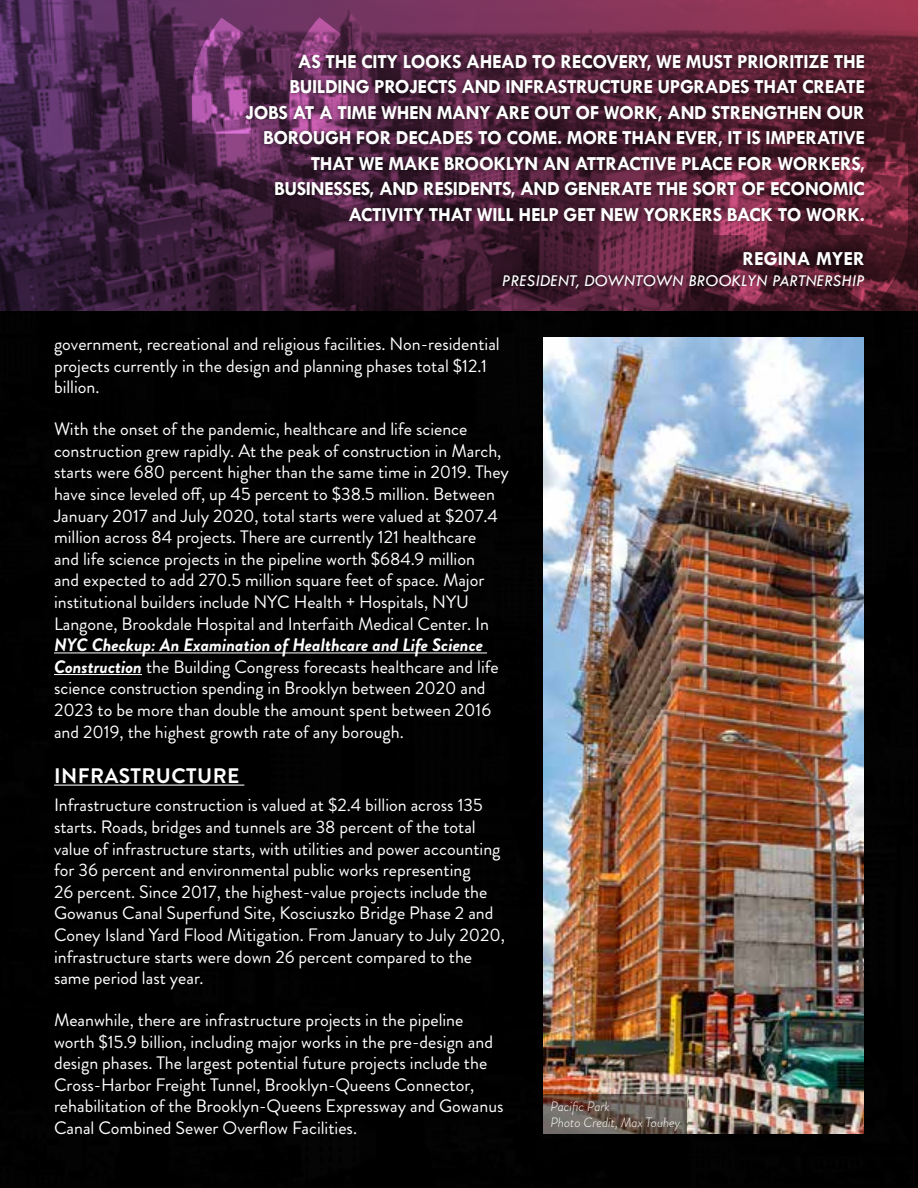
<style>
.page{position:relative;width:918px;height:1188px;background:#fff}
.page>*{position:absolute;margin:0;border:0;box-sizing:border-box;transform-origin:0 0}
.t1{font:700 21px "Brandon Grotesque";letter-spacing:.02em;color:#fff}
.t2{font:700 20.1px/25.5px "Tw Cen";letter-spacing:-.02em;color:#fff;text-align:right}
.t3{font:700 20.1px "Tw Cen";color:#fff}
.t4{font:18px/21.6px "Brandon Grotesque";color:#fff}
.t5{font:italic 17.1px "Tw Cen";color:#fff}
.t6{font:italic 300 13.5px/16.2px "Brandon Grotesque";color:#fff}
.s1{font-weight:700;font-style:italic}
</style>
<div class="page">
<div style="left:0;top:311px;width:918px;height:877px;background:#010101"></div>
<hr style="left:0;top:671px;width:1px;height:352px;background:#000">
<img style="left:0;top:1023px;width:1px;height:165px">
<img style="left:0;top:0;width:918px;height:311px">
<svg style="left:192px;top:17px;width:155px;height:117px;background:#793b72"></svg>
<svg style="left:713px;top:162px;width:195px;height:147px;background:#5c1f31"></svg>
<hr style="left:54px;top:652px;width:433px;height:1px;background:#fff">
<hr style="left:54px;top:674px;width:88px;height:1px;background:#fff">
<hr style="left:54px;top:785px;width:190px;height:1px;background:#fff">
<img style="left:544px;top:338px;width:320px;height:796px">
<div style="left:241px;top:51px;width:628px;height:242px;background:#000;opacity:.65"></div>
<svg style="left:544px;top:1095px;width:143px;height:39px;background:#695c54"></svg>
<p class="t2" style="left:246px;top:48px;width:621px">AS THE CITY LOOKS AHEAD TO RECOVERY, WE MUST PRIORITIZE THE BUILDING PROJECTS AND INFRASTRUCTURE UPGRADES THAT CREATE JOBS AT A TIME WHEN MANY ARE OUT OF WORK, AND STRENGTHEN OUR BOROUGH FOR DECADES TO COME. MORE THAN EVER, IT IS IMPERATIVE THAT WE MAKE BROOKLYN AN ATTRACTIVE PLACE FOR WORKERS, BUSINESSES, AND RESIDENTS, AND GENERATE THE SORT OF ECONOMIC ACTIVITY THAT WILL HELP GET NEW YORKERS BACK TO WORK.</p>
<p class="t3" style="left:743px;top:247px;width:124px">REGINA MYER</p>
<p class="t5" style="left:502px;top:270px;width:364px">PRESIDENT, DOWNTOWN BROOKLYN PARTNERSHIP</p>
<p class="t4" style="left:54px;top:333px;width:447px">government, recreational and religious facilities. Non-residential projects currently in the design and planning phases total $12.1 billion.</p>
<p class="t4" style="left:54px;top:418px;width:457px">With the onset of the pandemic, healthcare and life science construction grew rapidly. At the peak of construction in March, starts were 680 percent higher than the same time in 2019. They have since leveled off, up 45 percent to $38.5 million. Between January 2017 and July 2020, total starts were valued at $207.4 million across 84 projects. There are currently 121 healthcare<br>and life science projects in the pipeline worth $684.9 million<br>and expected to add 270.5 million square feet of space. Major institutional builders include NYC Health + Hospitals, NYU Langone, Brookdale Hospital and Interfaith Medical Center. In</p>
<p class="t4" style="left:54px;top:634px;width:446px"><span class="s1">NYC Checkup: An Examination of Healthcare and Life Science Construction</span> the Building Congress forecasts healthcare and life science construction spending in Brooklyn between 2020 and 2023 to be more than double the amount spent between 2016 and 2019, the highest growth rate of any borough.</p>
<p class="t1" style="left:54px;top:761px;width:187px">INFRASTRUCTURE</p>
<p class="t4" style="left:54px;top:795px;width:452px">Infrastructure construction is valued at $2.4 billion across 135 starts. Roads, bridges and tunnels are 38 percent of the total value of infrastructure starts, with utilities and power accounting for 36 percent and environmental public works representing<br>26 percent. Since 2017, the highest-value projects include the Gowanus Canal Superfund Site, Kosciuszko Bridge Phase 2 and Coney Island Yard Flood Mitigation. From January to July 2020, infrastructure starts were down 26 percent compared to the same period last year.</p>
<p class="t4" style="left:54px;top:1009px;width:451px">Meanwhile, there are infrastructure projects in the pipeline worth $15.9 billion, including major works in the pre-design and design phases. The largest potential future projects include the Cross-Harbor Freight Tunnel, Brooklyn-Queens Connector, rehabilitation of the Brooklyn-Queens Expressway and Gowanus Canal Combined Sewer Overflow Facilities.</p>
<p class="t6" style="left:550px;top:1098px;width:131px">Pacific Park<br>Photo Credit, Max Touhey</p>
</div>
